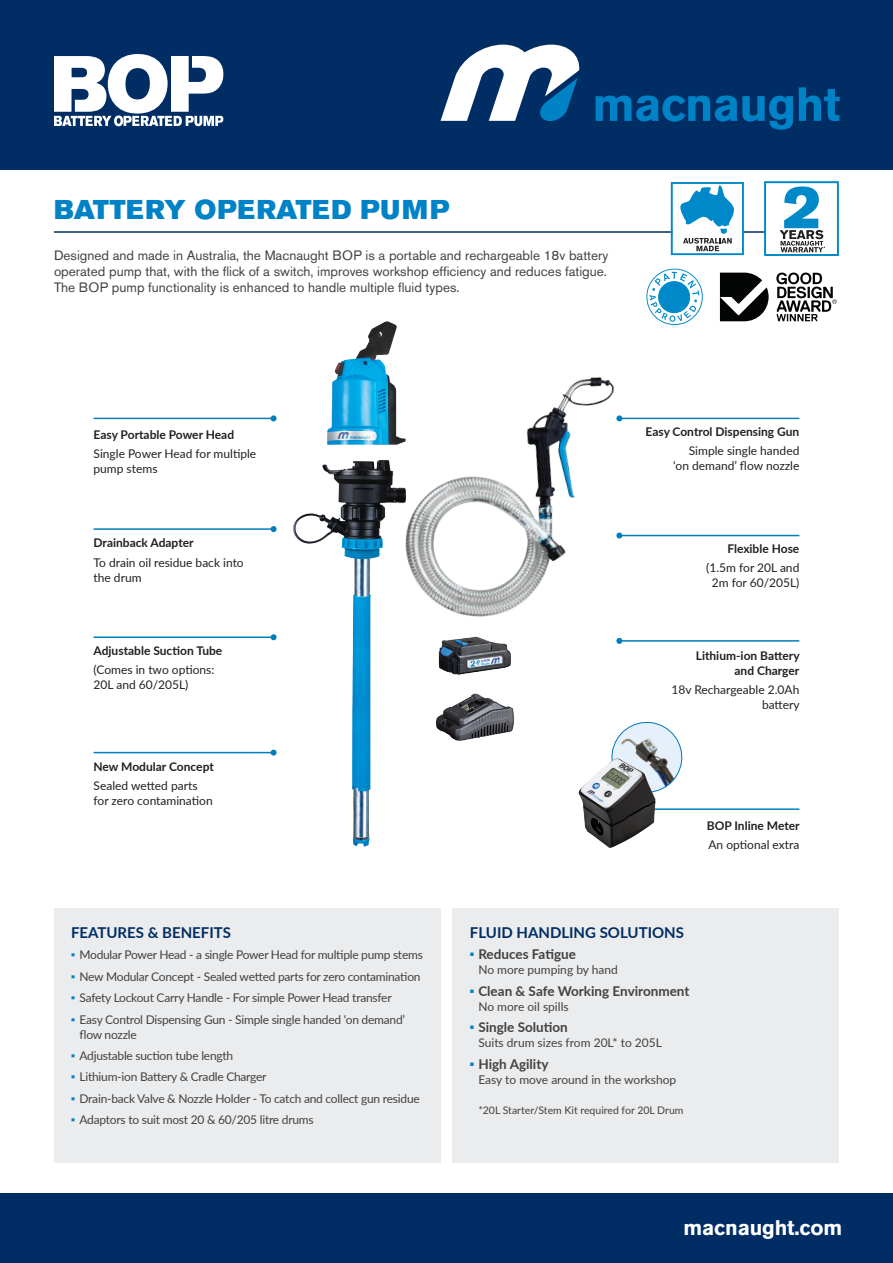
<style>
.page{position:relative;width:893px;height:1263px;background:#fff}
.page>*{position:absolute;margin:0;border:0;box-sizing:border-box;transform-origin:0 0}
.HEADING{font:27px "Akzidenz Grotesk Pro Super";letter-spacing:.03em;color:#0082c7}
.t1{font:700 21px "Akzidenz Grotesk Pro";letter-spacing:-.01em;color:#fff}
.Tech_Spec_Heading_-_MAC{font:700 15px "Lato";color:#002d63}
.Body{font:13.5px/16.2px "Akzidenz Grotesk Pro";color:#414142;text-align:justify}
.t2{font:700 13.5px "Lato";color:#414142}
.t3{font:12px/15px "Lato";letter-spacing:-.02em;color:#414142}
.Product_specs{font:12px/15px "Lato";color:#231f20}
.Product_specs-2{font:700 12px/15px "Lato";color:#231f20;text-align:right}
.t4{font:12px "Lato";color:#414142}
.t5{font:10.5px "Lato";color:#414142}
.s1{font-family:"Akzidenz Grotesk Pro";font-weight:700;color:#0082c7}
.s2{font-family:"Akzidenz Grotesk Pro";color:#0082c7}
</style>
<div class="page">
<div style="left:0;top:1193px;width:893px;height:70px;background:#002d63"></div>
<div style="left:0;top:0;width:893px;height:170px;background:#002d63"></div>
<svg style="left:595px;top:95px;width:198px;height:35px"></svg>
<svg style="left:799px;top:87px;width:41px;height:34px"></svg>
<svg style="left:441px;top:45px;width:139px;height:76px"></svg>
<hr style="left:54px;top:231px;width:778px;height:2px;background:#002d63">
<svg style="left:54px;top:54px;width:169px;height:72px"></svg>
<div style="left:54px;top:909px;width:386px;height:254px;background:#ebeced"></div>
<svg style="left:764px;top:181px;width:75px;height:75px"></svg>
<svg style="left:671px;top:182px;width:73px;height:73px"></svg>
<svg style="left:646px;top:269px;width:57px;height:41px"></svg>
<svg style="left:720px;top:273px;width:49px;height:48px"></svg>
<svg style="left:776px;top:273px;width:61px;height:48px"></svg>
<hr style="left:94px;top:418px;width:180px;height:1px;background:#007dbd">
<svg style="left:271px;top:415px;width:6px;height:6px"></svg>
<hr style="left:94px;top:752px;width:180px;height:1px;background:#007dbd">
<hr style="left:94px;top:636px;width:180px;height:2px;background:#007dbd">
<hr style="left:619px;top:418px;width:180px;height:1px;background:#007dbd">
<hr style="left:619px;top:808px;width:180px;height:2px;background:#007dbd">
<svg style="left:614px;top:721px;width:69px;height:62px"></svg>
<img style="left:578px;top:743px;width:93px;height:105px">
<img style="left:442px;top:700px;width:73px;height:41px">
<img style="left:255px;top:513px;width:187px;height:334px">
<img style="left:312px;top:310px;width:390px;height:390px">
<hr style="left:619px;top:535px;width:180px;height:1px;background:#007dbd">
<svg style="left:616px;top:532px;width:6px;height:6px"></svg>
<hr style="left:94px;top:528px;width:180px;height:2px;background:#007dbd">
<svg style="left:271px;top:526px;width:6px;height:6px"></svg>
<hr style="left:619px;top:640px;width:180px;height:2px;background:#007dbd">
<svg style="left:616px;top:638px;width:6px;height:6px"></svg>
<div style="left:453px;top:909px;width:386px;height:254px;background:#ebeced"></div>
<p class="HEADING" style="left:54px;top:192px;width:397px">BATTERY OPERATED PUMP</p>
<p class="Body" style="left:54px;top:247px;width:556px">Designed and made in Australia, the Macnaught BOP is a portable and rechargeable 18v battery operated pump that, with the flick of a switch, improves workshop efficiency and reduces fatigue.<br>The BOP pump functionality is enhanced to handle multiple fluid types.</p>
<p class="Product_specs-2" style="left:94px;top:427px;width:142px">Easy Portable Power Head</p>
<p class="Product_specs" style="left:94px;top:446px;width:164px">Single Power Head for multiple pump stems</p>
<p class="Product_specs-2" style="left:94px;top:535px;width:102px">Drainback Adapter</p>
<p class="Product_specs" style="left:94px;top:554px;width:152px">To drain oil residue back into the drum</p>
<p class="Product_specs-2" style="left:94px;top:643px;width:130px">Adjustable Suction Tube</p>
<p class="Product_specs" style="left:94px;top:662px;width:122px">(Comes in two options:<br>20L and 60/205L)</p>
<p class="Product_specs-2" style="left:94px;top:758px;width:122px">New Modular Concept</p>
<p class="Product_specs" style="left:94px;top:778px;width:121px">Sealed wetted parts for zero contamination</p>
<p class="Product_specs-2" style="left:645px;top:424px;width:155px">Easy Control Dispensing Gun</p>
<p class="Product_specs" style="left:673px;top:443px;width:128px;text-align:right">Simple single handed ‘on demand’ flow nozzle</p>
<p class="Product_specs-2" style="left:727px;top:541px;width:74px">Flexible Hose</p>
<p class="Product_specs" style="left:706px;top:560px;width:95px;text-align:center">(1.5m for 20L and<br>2m for 60/205L)</p>
<p class="Product_specs-2" style="left:696px;top:648px;width:105px">Lithium-ion Battery and Charger</p>
<p class="Product_specs" style="left:671px;top:682px;width:130px;text-align:right">18v Rechargeable 2.0Ah battery</p>
<p class="Product_specs-2" style="left:707px;top:817px;width:94px">BOP Inline Meter</p>
<p class="Product_specs" style="left:708px;top:837px;width:92px">An optional extra</p>
<p class="Tech_Spec_Heading_-_MAC" style="left:71px;top:921px;width:162px">FEATURES &amp; BENEFITS</p>
<p class="t3" style="left:71px;top:947px;width:353px"><span class="s1">•</span> Modular Power Head - a single Power Head for multiple pump stems</p>
<p class="t3" style="left:71px;top:968px;width:351px"><span class="s1">•</span> New Modular Concept - Sealed wetted parts for zero contamination</p>
<p class="t3" style="left:71px;top:990px;width:322px"><span class="s1">•</span> Safety Lockout Carry Handle - For simple Power Head transfer</p>
<p class="t3" style="left:80px;top:1011px;width:327px;text-indent:-9px"><span class="s1">•</span> Easy Control Dispensing Gun - Simple single handed ‘on demand’ flow nozzle</p>
<p class="t3" style="left:71px;top:1047px;width:164px"><span class="s1">•</span> Adjustable suction tube length</p>
<p class="t3" style="left:71px;top:1069px;width:197px"><span class="s1">•</span> Lithium-ion Battery &amp; Cradle Charger</p>
<p class="t3" style="left:71px;top:1090px;width:350px"><span class="s1">•</span> Drain-back Valve &amp; Nozzle Holder - To catch and collect gun residue</p>
<p class="t3" style="left:71px;top:1112px;width:244px"><span class="s1">•</span> Adaptors to suit most 20 &amp; 60/205 litre drums</p>
<p class="Tech_Spec_Heading_-_MAC" style="left:470px;top:921px;width:216px">FLUID HANDLING SOLUTIONS</p>
<p class="t2" style="left:470px;top:944px;width:108px"><span class="s2">•</span> Reduces Fatigue</p>
<p class="t4" style="left:478px;top:961px;width:141px">No more pumping by hand</p>
<p class="t2" style="left:470px;top:981px;width:221px"><span class="s2">•</span> Clean &amp; Safe Working Environment</p>
<p class="t4" style="left:478px;top:998px;width:92px">No more oil spills</p>
<p class="t2" style="left:470px;top:1017px;width:100px"><span class="s2">•</span> Single Solution</p>
<p class="t4" style="left:478px;top:1034px;width:185px">Suits drum sizes from 20L* to 205L</p>
<p class="t2" style="left:470px;top:1054px;width:80px"><span class="s2">•</span> High Agility</p>
<p class="t4" style="left:478px;top:1070px;width:199px">Easy to move around in the workshop</p>
<p class="t5" style="left:478px;top:1102px;width:207px">*20L Starter/Stem Kit required for 20L Drum</p>
<h2 class="t1" style="left:683px;top:1214px;width:160px">macnaught.com</h2>
</div>
